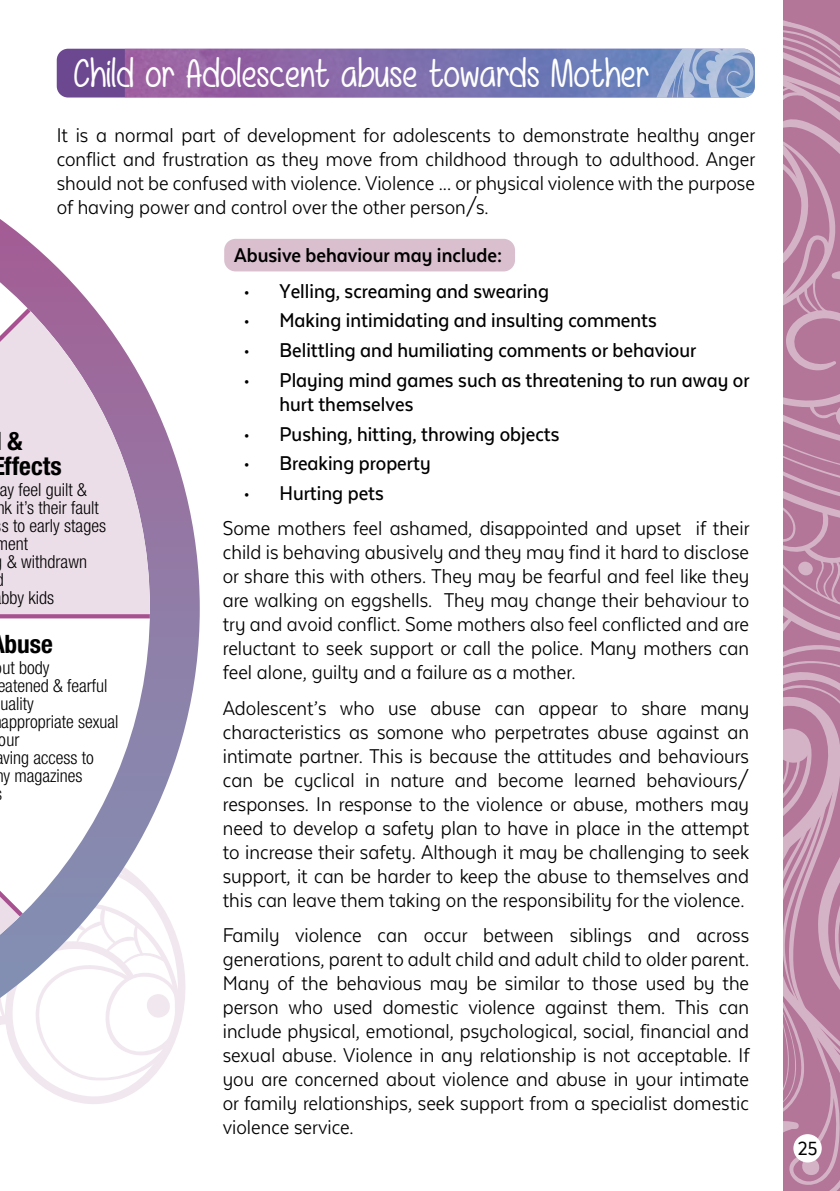
<style>
.page{position:relative;width:840px;height:1191px;background:#fff}
.page>*{position:absolute;margin:0;border:0;box-sizing:border-box;transform-origin:0 0}
.t1{font:40px "Mf Really Awesome";color:#fff}
.t2{font:700 condensed 25.4px/25.4px "Helvetica Neue";color:#000}
.t3{font:23px/24px "Texta Narrow Alt";color:#000;text-align:justify}
.t4{font:500 23px/24px "Texta Narrow Alt";color:#000}
.t5{font:700 23px "Texta Narrow Alt";color:#000}
.t6{font:22px "Texta Narrow Alt";color:#000}
.t7{font:300 condensed 18px "Helvetica Neue";color:#000}
</style>
<div class="page">
<svg style="left:783px;top:0;width:57px;height:1191px;background:#bc88a5"></svg>
<div style="left:57px;top:49px;width:697px;height:48px;background:#6c4891;border-radius:11px"></div>
<img style="left:125px;top:49px;width:426px;height:48px">
<svg style="left:182px;top:479px;width:18px;height:519px"></svg>
<svg style="left:0;top:219px;width:80px;height:72px;fill:#a36298"></svg>
<svg style="left:0;top:291px;width:182px;height:813px"></svg>
<svg style="left:0;top:614px;width:150px;height:4px"></svg>
<div style="left:224px;top:239px;width:290px;height:32px;background:#dac0ce;border-radius:11px"></div>
<div style="left:793px;top:1134px;width:28px;height:28px;background:#fff;border-radius:50%"></div>
<svg style="left:187px;top:57px;width:32px;height:30px"></svg>
<svg style="left:242px;top:67px;width:14px;height:20px"></svg>
<svg style="left:270px;top:67px;width:29px;height:20px"></svg>
<svg style="left:342px;top:57px;width:32px;height:30px"></svg>
<svg style="left:403px;top:67px;width:13px;height:20px"></svg>
<div style="left:460px;top:57px;width:65px;height:30px;background:#7174b2"></div>
<svg style="left:551px;top:49px;width:203px;height:48px;background:#7a90c2"></svg>
<svg style="left:125px;top:57px;width:49px;height:30px"></svg>
<p class="t1" style="left:220px;top:50px;width:241px">□● ▲ ■▼ ◆▲ ▼□</p>
<p class="t1" style="left:527px;top:50px;width:79px">▲ □▼</p>
<p class="t3" style="left:57px;top:123px;width:699px">It is a normal part of development for adolescents to demonstrate healthy anger conflict and frustration as they move from childhood through to adulthood. Anger should not be confused with violence. Violence ... or physical violence with the purpose of having power and control over the other person/s.</p>
<p class="t5" style="left:234px;top:244px;width:269px">Abusive behaviour may include:</p>
<p class="t4" style="left:243px;top:279px;width:307px">• Yelling, screaming and swearing</p>
<p class="t4" style="left:243px;top:308px;width:415px">• Making intimidating and insulting comments</p>
<p class="t4" style="left:243px;top:338px;width:454px">• Belittling and humiliating comments or behaviour</p>
<p class="t4" style="left:279px;top:368px;width:471px;text-indent:-36px">• Playing mind games such as threatening to run away or hurt themselves</p>
<p class="t4" style="left:243px;top:421px;width:317px">• Pushing, hitting, throwing objects</p>
<p class="t4" style="left:243px;top:451px;width:188px">• Breaking property</p>
<p class="t4" style="left:243px;top:481px;width:142px">• Hurting pets</p>
<p class="t3" style="left:223px;top:516px;width:528px">Some mothers feel ashamed, disappointed and upset if their child is behaving abusively and they may find it hard to disclose or share this with others. They may be fearful and feel like they are walking on eggshells. They may change their behaviour to try and avoid conflict. Some mothers also feel conflicted and are reluctant to seek support or call the police. Many mothers can feel alone, guilty and a failure as a mother.</p>
<p class="t3" style="left:223px;top:695px;width:527px">Adolescent’s who use abuse can appear to share many characteristics as somone who perpetrates abuse against an intimate partner. This is because the attitudes and behaviours can be cyclical in nature and become learned behaviours/ responses. In response to the violence or abuse, mothers may need to develop a safety plan to have in place in the attempt to increase their safety. Although it may be challenging to seek support, it can be harder to keep the abuse to themselves and this can leave them taking on the responsibility for the violence.</p>
<p class="t3" style="left:223px;top:923px;width:528px">Family violence can occur between siblings and across generations, parent to adult child and adult child to older parent.<br>Many of the behavious may be similar to those used by the person who used domestic violence against them. This can include physical, emotional, psychological, social, financial and sexual abuse. Violence in any relationship is not acceptable. If you are concerned about violence and abuse in your intimate or family relationships, seek support from a specialist domestic violence service.</p>
<p class="t2" style="left:4px;top:428px;width:59px">&amp; ffects</p>
<p class="t7" style="left:0;top:479px;width:88px">ay feel guilt &amp;</p>
<p class="t7" style="left:-3px;top:497px;width:104px">nk it’s their fault</p>
<p class="t7" style="left:2px;top:515px;width:106px">s to early stages</p>
<p class="t7" style="left:-4px;top:533px;width:34px">ment</p>
<p class="t7" style="left:7px;top:551px;width:81px">&amp; withdrawn</p>
<p class="t7" style="left:1px;top:587px;width:54px">bby kids</p>
<p class="t2" style="left:5px;top:630px;width:50px">buse</p>
<p class="t7" style="left:2px;top:657px;width:48px">ut body</p>
<p class="t7" style="left:-2px;top:675px;width:111px">eatened &amp; fearful</p>
<p class="t7" style="left:1px;top:693px;width:35px">uality</p>
<p class="t7" style="left:1px;top:711px;width:119px">appropriate sexual</p>
<p class="t7" style="left:-1px;top:729px;width:22px">our</p>
<p class="t7" style="left:3px;top:747px;width:92px">ving access to</p>
<p class="t7" style="left:3px;top:765px;width:81px">y magazines</p>
<p class="t6" style="left:797px;top:1136px;width:21px">25</p>
</div>
